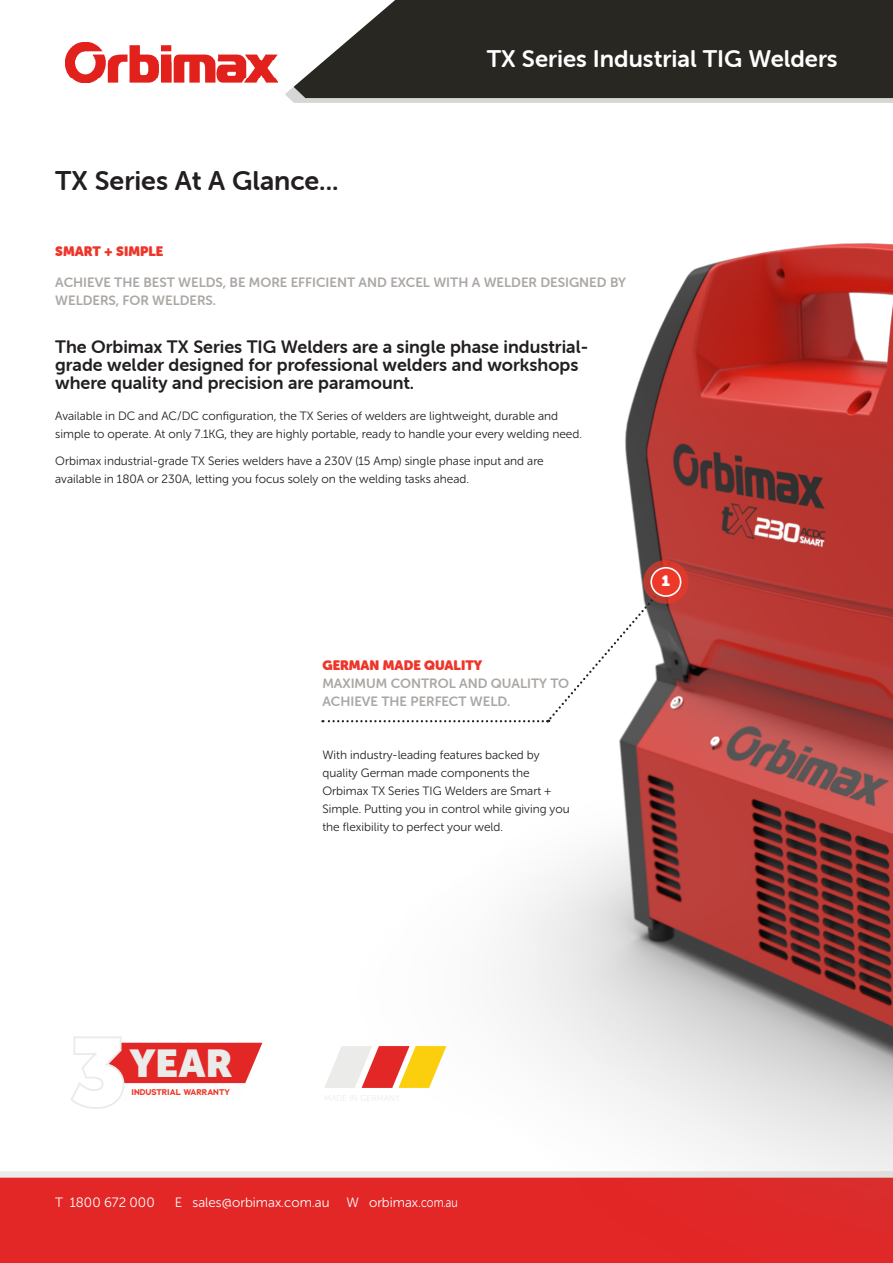
<style>
.page{position:relative;width:893px;height:1263px;background:#fff}
.page>*{position:absolute;margin:0;border:0;box-sizing:border-box;transform-origin:0 0}
.t1{font:900 97.35px "Museo Sans Display";color:#fff}
.t2{font:900 38.55px "Museo Sans Display";color:#ebebea}
.Body{font:27px "Museo Sans Rounded 700";color:#231f20}
.t3{font:24px "Museo Sans Rounded 700";color:#fff}
.Body_Intro{font:18px/18px "Museo Sans Rounded 700";color:#231f20}
.t4{font:14.85px "Museo Sans Rounded";color:#fff}
.t5{font:13.5px/18px "Museo Sans Rounded 700";color:#aba7a4}
.t6{font:13.5px "Museo Sans Rounded 300";color:#fff}
.t7{font:13.5px "Museo Sans Rounded";color:#ee3529}
.Body-2{font:12px/18px "Museo Sans Rounded 300";color:#231f20}
.Body-3{font:12px/18px "Museo Sans Rounded 300";color:#1e251f}
.t8{font:700 8.25px "Adrianna";letter-spacing:-.01em;color:#ee3829}
.s1{font-family:"Museo Sans Rounded";color:#ee3529}
</style>
<div class="page">
<svg style="left:410px;top:98px;width:483px;height:5px;background:#d4d4d3"></svg>
<div style="left:410px;top:0;width:483px;height:98px;background:#292722"></div>
<svg style="left:78px;top:0;width:332px;height:103px"></svg>
<img style="left:65px;top:43px;width:212px;height:39px">
<img style="left:0;top:243px;width:893px;height:1020px">
<svg style="left:322px;top:581px;width:346px;height:142px"></svg>
<svg style="left:69px;top:1035px;width:193px;height:75px"></svg>
<svg style="left:324px;top:1046px;width:122px;height:42px"></svg>
<svg style="left:643px;top:560px;width:46px;height:44px"></svg>
<div style="left:651px;top:568px;width:30px;height:28px;background:#ee3829;border-radius:50%"></div>
<div style="left:650px;top:567px;width:31px;height:30px;border:2px solid #fff;border-radius:50%"></div>
<p class="Body" style="left:55px;top:166px;width:285px">TX Series At A Glance...</p>
<p class="t3" style="left:487px;top:46px;width:352px">TX Series Industrial TIG Welders</p>
<h3 class="t7" style="left:55px;top:243px;width:110px">SMART + SIMPLE</h3>
<h4 class="t5" style="left:55px;top:273px;width:572px">ACHIEVE THE BEST WELDS, BE MORE EFFICIENT AND EXCEL WITH A WELDER DESIGNED BY<br>WELDERS, FOR WELDERS.</h4>
<p class="Body_Intro" style="left:55px;top:338px;width:534px">The Orbimax TX Series TIG Welders are a single phase industrial&shy;grade welder designed for professional welders and workshops where quality and precision are paramount.</p>
<p class="Body-2" style="left:55px;top:407px;width:528px">Available in DC and AC/DC configuration, the TX Series of welders are lightweight, durable and simple to operate. At only 7.1KG, they are highly portable, ready to handle your every welding need.</p>
<p class="Body-2" style="left:55px;top:452px;width:490px">Orbimax industrial-grade TX Series welders have a 230V (15 Amp) single phase input and are available in 180A or 230A, letting you focus solely on the welding tasks ahead.</p>
<h3 class="t5" style="left:322px;top:657px;width:248px"><span class="s1">GERMAN MADE QUALITY<br></span>MAXIMUM CONTROL AND QUALITY TO<br>ACHIEVE THE PERFECT WELD.</h3>
<p class="Body-3" style="left:322px;top:746px;width:249px">With industry-leading features backed by quality German made components the Orbimax TX Series TIG Welders are Smart + Simple. Putting you in control while giving you the flexibility to perfect your weld.</p>
<h3 class="t4" style="left:662px;top:572px;width:10px">1</h3>
<p class="t1" style="left:70px;top:1016px;width:58px">3</p>
<p class="t2" style="left:130px;top:1041px;width:104px">YEAR</p>
<p class="t8" style="left:132px;top:1087px;width:100px">INDUSTRIAL WARRANTY</p>
<p class="t6" style="left:55px;top:1195px;width:101px">T 1800 672 000</p>
<p class="t6" style="left:175px;top:1195px;width:284px">E sales@orbimax.com.au W orbimax.com.au</p>
</div>
